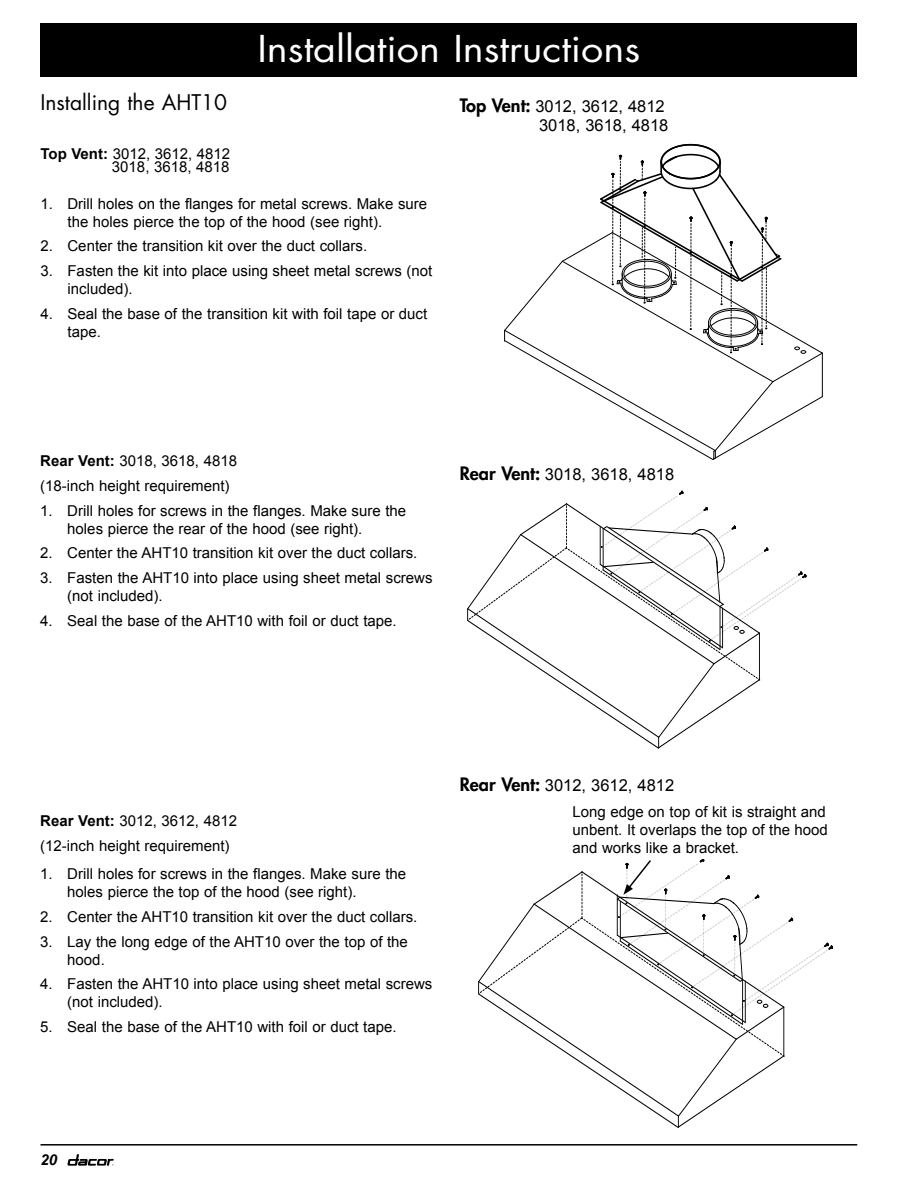
<style>
.page{position:relative;width:918px;height:1188px;background:#fff}
.page>*{position:absolute;margin:0;border:0;box-sizing:border-box;transform-origin:0 0}
.t1{font:36px "Futura Std";color:#fff;scale:1.1 1}
.t2{font:21px "Futura Std";color:#000}
.t3{font:16.5px/19.8px "Arial";color:#000;text-align:right}
.t4{font:15px/18px "Arial";color:#000}
.t5{font:italic 700 15px "Arial";color:#000}
.s1{font-weight:700}
.s2{font-family:"Futura Std";font-weight:800;font-size:18px}
</style>
<div class="page">
<svg style="left:68px;top:1154px;width:46px;height:12px"></svg>
<hr style="left:40px;top:1144px;width:817px;height:2px;background:#000">
<svg style="left:504px;top:143px;width:319px;height:317px"></svg>
<svg style="left:478px;top:859px;width:355px;height:269px"></svg>
<div style="left:40px;top:23px;width:817px;height:54px;background:#000"></div>
<svg style="left:467px;top:491px;width:340px;height:258px"></svg>
<h1 class="t1" style="left:258px;top:26px;width:349px">Installation Instructions</h1>
<h2 class="t2" style="left:40px;top:88px;width:188px">Installing the AHT10</h2>
<p class="t4" style="left:40px;top:145px;width:191px"><span class="s1">Top Vent:</span> 3012, 3612, 4812</p>
<p class="t4" style="left:68px;top:194px;width:361px;text-indent:-27px">1. Drill holes on the flanges for metal screws. Make sure the holes pierce the top of the hood (see right).</p>
<p class="t4" style="left:40px;top:237px;width:328px">2. Center the transition kit over the duct collars.</p>
<p class="t4" style="left:68px;top:262px;width:366px;text-indent:-27px">3. Fasten the kit into place using sheet metal screws (not included).</p>
<p class="t4" style="left:68px;top:305px;width:361px;text-indent:-27px">4. Seal the base of the transition kit with foil tape or duct tape.</p>
<p class="t4" style="left:112px;top:158px;width:119px">3018, 3618, 4818</p>
<p class="t3" style="left:460px;top:96px;width:210px"><span class="s2">Top Vent:</span> 3012, 3612, 4812<br>3018, 3618, 4818</p>
<p class="t4" style="left:40px;top:449px;width:198px;line-height:24.8px"><span class="s1">Rear Vent:</span> 3018, 3618, 4818 (18-inch height requirement)</p>
<p class="t4" style="left:67px;top:501px;width:340px;text-indent:-27px">1. Drill holes for screws in the flanges. Make sure the holes pierce the rear of the hood (see right).</p>
<p class="t4" style="left:40px;top:544px;width:379px">2. Center the AHT10 transition kit over the duct collars.</p>
<p class="t4" style="left:67px;top:569px;width:367px;text-indent:-27px">3. Fasten the AHT10 into place using sheet metal screws (not included).</p>
<p class="t4" style="left:40px;top:612px;width:358px">4. Seal the base of the AHT10 with foil or duct tape.</p>
<p class="t3" style="left:460px;top:465px;width:216px"><span class="s2">Rear Vent:</span> 3018, 3618, 4818</p>
<p class="t4" style="left:40px;top:809px;width:198px;line-height:24.8px"><span class="s1">Rear Vent:</span> 3012, 3612, 4812 (12-inch height requirement)</p>
<p class="t4" style="left:67px;top:865px;width:340px;text-indent:-27px">1. Drill holes for screws in the flanges. Make sure the holes pierce the top of the hood (see right).</p>
<p class="t4" style="left:40px;top:908px;width:379px">2. Center the AHT10 transition kit over the duct collars.</p>
<p class="t4" style="left:67px;top:932px;width:342px;text-indent:-27px">3. Lay the long edge of the AHT10 over the top of the hood.</p>
<p class="t4" style="left:67px;top:975px;width:367px;text-indent:-27px">4. Fasten the AHT10 into place using sheet metal screws (not included).</p>
<p class="t4" style="left:40px;top:1018px;width:358px">5. Seal the base of the AHT10 with foil or duct tape.</p>
<p class="t3" style="left:460px;top:776px;width:216px"><span class="s2">Rear Vent:</span> 3012, 3612, 4812</p>
<p class="t4" style="left:572px;top:803px;width:257px">Long edge on top of kit is straight and unbent. It overlaps the top of the hood and works like a bracket.</p>
<p class="t5" style="left:40px;top:1150px;width:18px">20</p>
</div>
